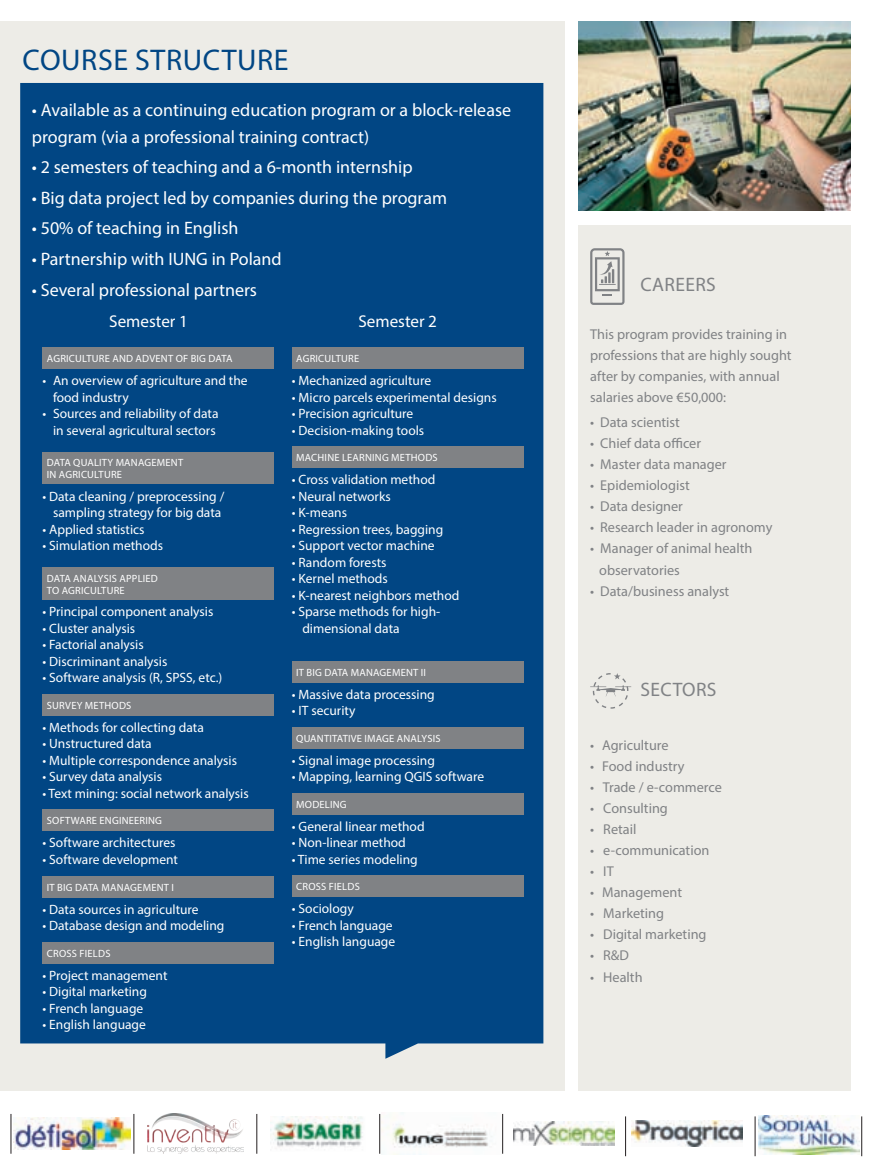
<style>
.page{position:relative;width:872px;height:1170px;background:#fff}
.page>*{position:absolute;margin:0;border:0;box-sizing:border-box;transform-origin:0 0}
.t1{font:30px "Myriad Pro";letter-spacing:.02em;color:#014684}
.t2{font:19.5px "Myriad Pro";letter-spacing:.02em;color:#808285}
.t3{font:18px/26.4px "Myriad Pro";color:#fff}
.t4{font:17.1px "Myriad Pro";color:#fff}
.t5{font:14.25px/21px "Myriad Pro";color:#808285}
.t6{font:13.5px/16.5px "Myriad Pro";color:#fff}
.t7{font:10.5px/12px "Myriad Pro";letter-spacing:.02em;color:#fff}
</style>
<div class="page">
<div style="left:0;top:21px;width:564px;height:1069px;background:#edece7"></div>
<div style="left:578px;top:225px;width:272px;height:865px;background:#edece7"></div>
<img style="left:758px;top:1115px;width:101px;height:39px">
<img style="left:578px;top:21px;width:272px;height:189px">
<div style="left:20px;top:83px;width:523px;height:975px;background:#014684"></div>
<div style="left:43px;top:347px;width:231px;height:21px;background:#808285"></div>
<div style="left:43px;top:452px;width:231px;height:32px;background:#808285"></div>
<div style="left:43px;top:567px;width:231px;height:32px;background:#808285"></div>
<div style="left:43px;top:694px;width:231px;height:21px;background:#808285"></div>
<div style="left:43px;top:809px;width:231px;height:21px;background:#808285"></div>
<div style="left:43px;top:876px;width:231px;height:21px;background:#808285"></div>
<div style="left:43px;top:942px;width:231px;height:21px;background:#808285"></div>
<div style="left:292px;top:347px;width:231px;height:21px;background:#808285"></div>
<div style="left:292px;top:446px;width:231px;height:21px;background:#808285"></div>
<div style="left:292px;top:661px;width:231px;height:21px;background:#808285"></div>
<div style="left:292px;top:727px;width:231px;height:21px;background:#808285"></div>
<div style="left:292px;top:793px;width:231px;height:21px;background:#808285"></div>
<div style="left:292px;top:875px;width:231px;height:21px;background:#808285"></div>
<svg style="left:590px;top:248px;width:34px;height:57px"></svg>
<img style="left:381px;top:1112px;width:111px;height:36px">
<img style="left:271px;top:1116px;width:92px;height:33px">
<img style="left:14px;top:1117px;width:117px;height:32px">
<img style="left:147px;top:1113px;width:96px;height:40px">
<img style="left:631px;top:1120px;width:111px;height:26px">
<hr style="left:11px;top:1113px;width:1px;height:40px;background:#231f20">
<hr style="left:133px;top:1113px;width:1px;height:40px;background:#231f20">
<hr style="left:256px;top:1113px;width:1px;height:40px;background:#231f20">
<hr style="left:379px;top:1113px;width:1px;height:40px;background:#231f20">
<hr style="left:502px;top:1113px;width:1px;height:40px;background:#231f20">
<hr style="left:754px;top:1116px;width:1px;height:40px;background:#231f20">
<img style="left:513px;top:1121px;width:101px;height:24px">
<hr style="left:625px;top:1116px;width:1px;height:40px;background:#231f20">
<hr style="left:861px;top:1116px;width:1px;height:40px;background:#231f20">
<svg style="left:590px;top:673px;width:41px;height:35px"></svg>
<h1 class="t1" style="left:23px;top:42px;width:268px">COURSE STRUCTURE</h1>
<h3 class="t3" style="left:32px;top:97px;width:481px">• Available as a continuing education program or a block-release program (via a professional training contract)</h3>
<h3 class="t3" style="left:32px;top:154px;width:382px">• 2 semesters of teaching and a 6-month internship</h3>
<h3 class="t3" style="left:32px;top:184px;width:416px">• Big data project led by companies during the program</h3>
<h3 class="t3" style="left:32px;top:215px;width:208px">• 50% of teaching in English</h3>
<h3 class="t3" style="left:32px;top:245px;width:251px">• Partnership with IUNG in Poland</h3>
<h3 class="t3" style="left:32px;top:276px;width:227px">• Several professional partners</h3>
<p class="t4" style="left:109px;top:311px;width:80px">Semester 1</p>
<p class="t4" style="left:358px;top:311px;width:80px">Semester 2</p>
<p class="t7" style="left:47px;top:352px;width:187px">AGRICULTURE AND ADVENT OF BIG DATA</p>
<p class="t6" style="left:53px;top:372px;width:196px;text-indent:-11px">• An overview of agriculture and the food industry</p>
<p class="t6" style="left:43px;top:405px;width:177px;text-align:center">• Sources and reliability of data in several agricultural sectors</p>
<p class="t7" style="left:47px;top:456px;width:138px">DATA QUALITY MANAGEMENT<br>IN AGRICULTURE</p>
<p class="t6" style="left:43px;top:487px;width:183px;text-align:center">• Data cleaning / preprocessing / sampling strategy for big data</p>
<p class="t6" style="left:43px;top:520px;width:104px">• Applied statistics</p>
<p class="t6" style="left:43px;top:537px;width:122px">• Simulation methods</p>
<p class="t7" style="left:47px;top:572px;width:113px">DATA ANALYSIS APPLIED<br>TO AGRICULTURE</p>
<p class="t6" style="left:43px;top:603px;width:172px">• Principal component analysis</p>
<p class="t6" style="left:43px;top:619px;width:94px">• Cluster analysis</p>
<p class="t6" style="left:43px;top:636px;width:103px">• Factorial analysis</p>
<p class="t6" style="left:43px;top:652px;width:126px">• Discriminant analysis</p>
<p class="t6" style="left:43px;top:669px;width:181px">• Software analysis (R, SPSS, etc.)</p>
<p class="t7" style="left:47px;top:698px;width:86px">SURVEY METHODS</p>
<p class="t6" style="left:43px;top:718px;width:163px">• Methods for collecting data</p>
<p class="t6" style="left:43px;top:735px;width:111px">• Unstructured data</p>
<p class="t6" style="left:43px;top:751px;width:196px">• Multiple correspondence analysis</p>
<p class="t6" style="left:43px;top:768px;width:121px">• Survey data analysis</p>
<p class="t6" style="left:43px;top:784px;width:208px">• Text mining: social network analysis</p>
<p class="t7" style="left:47px;top:814px;width:117px">SOFTWARE ENGINEERING</p>
<p class="t6" style="left:43px;top:834px;width:134px">• Software architectures</p>
<p class="t6" style="left:43px;top:850px;width:137px">• Software development</p>
<p class="t7" style="left:47px;top:880px;width:129px">IT BIG DATA MANAGEMENT I</p>
<p class="t6" style="left:43px;top:900px;width:158px">• Data sources in agriculture</p>
<p class="t6" style="left:43px;top:917px;width:183px">• Database design and modeling</p>
<p class="t7" style="left:47px;top:946px;width:65px">CROSS FIELDS</p>
<p class="t6" style="left:43px;top:966px;width:126px">• Project management</p>
<p class="t6" style="left:43px;top:983px;width:106px">• Digital marketing</p>
<p class="t6" style="left:43px;top:999px;width:102px">• French language</p>
<p class="t6" style="left:43px;top:1016px;width:105px">• English language</p>
<p class="t7" style="left:296px;top:352px;width:65px">AGRICULTURE</p>
<p class="t6" style="left:292px;top:372px;width:141px">• Mechanized agriculture</p>
<p class="t6" style="left:292px;top:388px;width:206px">• Micro parcels experimental designs</p>
<p class="t6" style="left:292px;top:405px;width:123px">• Precision agriculture</p>
<p class="t6" style="left:292px;top:421px;width:134px">• Decision-making tools</p>
<p class="t7" style="left:296px;top:451px;width:143px">MACHINE LEARNING METHODS</p>
<p class="t6" style="left:292px;top:471px;width:145px">• Cross validation method</p>
<p class="t6" style="left:292px;top:487px;width:100px">• Neural networks</p>
<p class="t6" style="left:292px;top:504px;width:57px">• K-means</p>
<p class="t6" style="left:292px;top:520px;width:153px">• Regression trees, bagging</p>
<p class="t6" style="left:292px;top:537px;width:144px">• Support vector machine</p>
<p class="t6" style="left:292px;top:553px;width:96px">• Random forests</p>
<p class="t6" style="left:292px;top:570px;width:97px">• Kernel methods</p>
<p class="t6" style="left:292px;top:586px;width:169px">• K-nearest neighbors method</p>
<p class="t6" style="left:302px;top:603px;width:139px;text-indent:-11px">• Sparse methods for high&shy;dimensional data</p>
<p class="t7" style="left:296px;top:665px;width:131px">IT BIG DATA MANAGEMENT II</p>
<p class="t6" style="left:292px;top:685px;width:144px">• Massive data processing</p>
<p class="t6" style="left:292px;top:702px;width:65px">• IT security</p>
<p class="t7" style="left:296px;top:731px;width:146px">QUANTITATIVE IMAGE ANALYSIS</p>
<p class="t6" style="left:292px;top:751px;width:145px">• Signal image processing</p>
<p class="t6" style="left:292px;top:768px;width:194px">• Mapping, learning QGIS software</p>
<p class="t7" style="left:296px;top:797px;width:52px">MODELING</p>
<p class="t6" style="left:292px;top:817px;width:134px">• General linear method</p>
<p class="t6" style="left:292px;top:834px;width:115px">• Non-linear method</p>
<p class="t6" style="left:292px;top:850px;width:127px">• Time series modeling</p>
<p class="t7" style="left:296px;top:880px;width:65px">CROSS FIELDS</p>
<p class="t6" style="left:292px;top:900px;width:63px">• Sociology</p>
<p class="t6" style="left:292px;top:916px;width:102px">• French language</p>
<p class="t6" style="left:292px;top:933px;width:105px">• English language</p>
<h2 class="t2" style="left:640px;top:272px;width:77px">CAREERS</h2>
<p class="t5" style="left:590px;top:323px;width:203px">This program provides training in professions that are highly sought after by companies, with annual salaries above €50,000:</p>
<p class="t5" style="left:590px;top:412px;width:91px">• Data scientist</p>
<p class="t5" style="left:590px;top:433px;width:112px">• Chief data officer</p>
<p class="t5" style="left:590px;top:454px;width:138px">• Master data manager</p>
<p class="t5" style="left:590px;top:475px;width:101px">• Epidemiologist</p>
<p class="t5" style="left:590px;top:496px;width:94px">• Data designer</p>
<p class="t5" style="left:590px;top:517px;width:184px">• Research leader in agronomy</p>
<p class="t5" style="left:599px;top:538px;width:155px;text-indent:-9px">• Manager of animal health observatories</p>
<p class="t5" style="left:590px;top:580px;width:141px">• Data/business analyst</p>
<h2 class="t2" style="left:640px;top:677px;width:78px">SECTORS</h2>
<p class="t5" style="left:590px;top:734px;width:80px">• Agriculture</p>
<p class="t5" style="left:590px;top:755px;width:96px">• Food industry</p>
<p class="t5" style="left:590px;top:776px;width:133px">• Trade / e-commerce</p>
<p class="t5" style="left:590px;top:797px;width:79px">• Consulting</p>
<p class="t5" style="left:590px;top:818px;width:48px">• Retail</p>
<p class="t5" style="left:590px;top:839px;width:121px">• e-communication</p>
<p class="t5" style="left:590px;top:860px;width:25px">• IT</p>
<p class="t5" style="left:590px;top:881px;width:93px">• Management</p>
<p class="t5" style="left:590px;top:902px;width:75px">• Marketing</p>
<p class="t5" style="left:590px;top:923px;width:118px">• Digital marketing</p>
<p class="t5" style="left:590px;top:944px;width:40px">• R&amp;D</p>
<p class="t5" style="left:590px;top:965px;width:54px">• Health</p>
</div>
